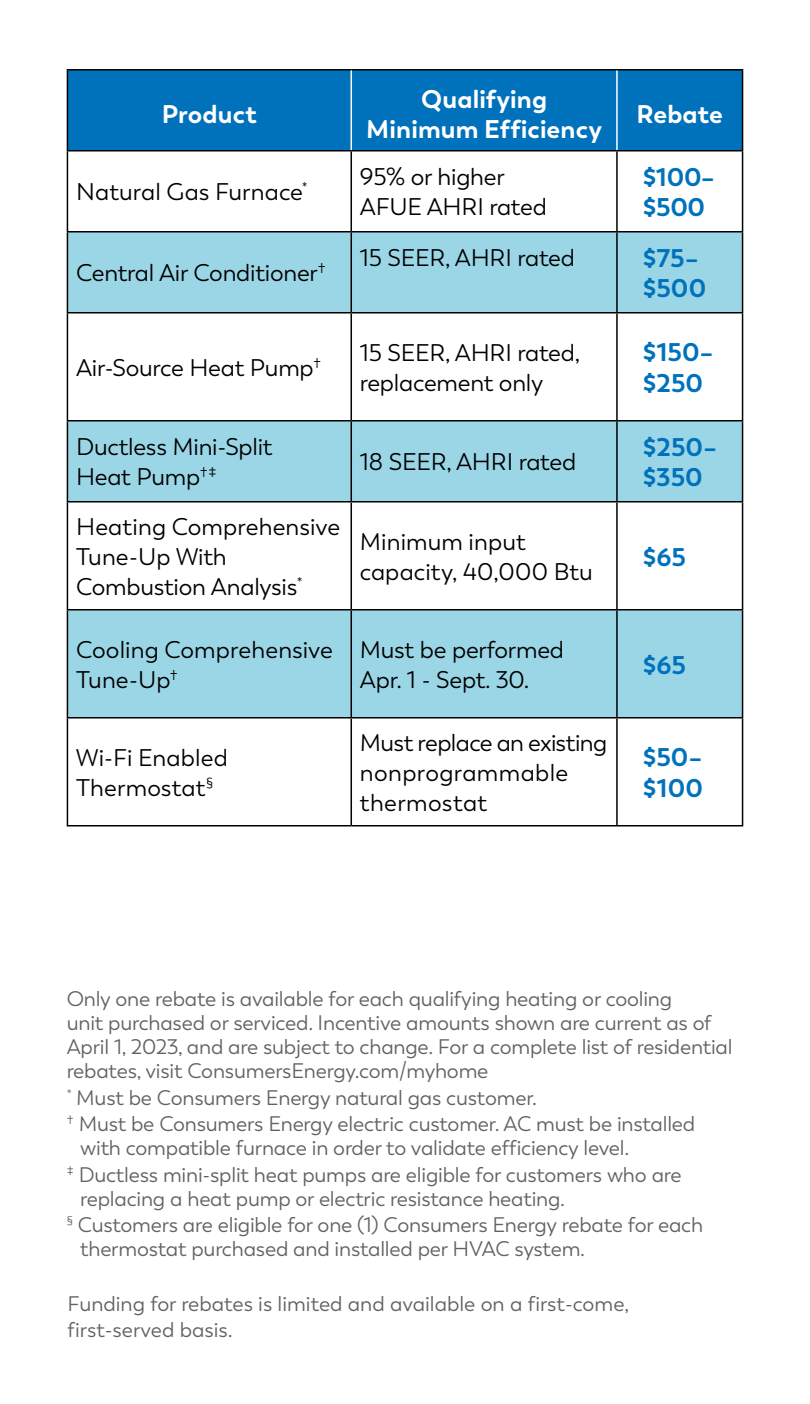
<style>
.page{position:relative;width:810px;height:1404px;background:#fff}
.page>*{position:absolute;margin:0;border:0;box-sizing:border-box;transform-origin:0 0}
.t1{font:700 25.5px/30.6px "Boston";letter-spacing:.005em;color:#0072bc}
.t2{font:700 25.5px/30.6px "Boston";letter-spacing:.005em;color:#fff;text-align:center}
.t3{font:24px/30px "Boston";letter-spacing:-.01em;color:#000}
.t4{font:21px/24px "Boston";letter-spacing:-.01em;color:#616262}
</style>
<div class="page">
<div style="left:68px;top:70px;width:674px;height:80px;background:#0072bc"></div>
<div style="left:68px;top:232px;width:674px;height:269px;background:#9bd6e7"></div>
<svg style="left:68px;top:314px;width:674px;height:106px"></svg>
<div style="left:68px;top:610px;width:674px;height:107px;background:#9bd6e7"></div>
<hr style="left:67px;top:69px;width:284px;height:1px;background:#000">
<hr style="left:67px;top:70px;width:1px;height:80px;background:#000">
<hr style="left:351px;top:69px;width:266px;height:1px;background:#000">
<hr style="left:617px;top:69px;width:126px;height:1px;background:#000">
<hr style="left:742px;top:70px;width:1px;height:80px;background:#000">
<hr style="left:67px;top:150px;width:284px;height:2px;background:#000">
<hr style="left:67px;top:152px;width:1px;height:79px;background:#000">
<hr style="left:351px;top:150px;width:266px;height:2px;background:#000">
<hr style="left:351px;top:152px;width:1px;height:79px;background:#000">
<hr style="left:617px;top:150px;width:126px;height:2px;background:#000">
<hr style="left:616px;top:152px;width:2px;height:79px;background:#000">
<hr style="left:742px;top:152px;width:1px;height:79px;background:#000">
<hr style="left:67px;top:231px;width:284px;height:1px;background:#000">
<hr style="left:67px;top:232px;width:1px;height:80px;background:#000">
<hr style="left:351px;top:231px;width:266px;height:1px;background:#000">
<hr style="left:351px;top:232px;width:1px;height:80px;background:#000">
<hr style="left:617px;top:231px;width:126px;height:1px;background:#000">
<hr style="left:616px;top:232px;width:2px;height:80px;background:#000">
<hr style="left:742px;top:232px;width:1px;height:80px;background:#000">
<hr style="left:67px;top:312px;width:284px;height:2px;background:#000">
<hr style="left:67px;top:314px;width:1px;height:106px;background:#000">
<hr style="left:351px;top:312px;width:266px;height:2px;background:#000">
<hr style="left:351px;top:314px;width:1px;height:106px;background:#000">
<hr style="left:617px;top:312px;width:126px;height:2px;background:#000">
<hr style="left:616px;top:314px;width:2px;height:106px;background:#000">
<hr style="left:742px;top:314px;width:1px;height:106px;background:#000">
<hr style="left:67px;top:420px;width:284px;height:2px;background:#000">
<hr style="left:67px;top:422px;width:1px;height:79px;background:#000">
<hr style="left:351px;top:420px;width:266px;height:2px;background:#000">
<hr style="left:351px;top:422px;width:1px;height:79px;background:#000">
<hr style="left:617px;top:420px;width:126px;height:2px;background:#000">
<hr style="left:616px;top:422px;width:2px;height:79px;background:#000">
<hr style="left:742px;top:422px;width:1px;height:79px;background:#000">
<hr style="left:67px;top:501px;width:284px;height:1px;background:#000">
<hr style="left:67px;top:502px;width:1px;height:107px;background:#000">
<hr style="left:351px;top:501px;width:266px;height:1px;background:#000">
<hr style="left:351px;top:502px;width:1px;height:107px;background:#000">
<hr style="left:617px;top:501px;width:126px;height:1px;background:#000">
<hr style="left:616px;top:502px;width:2px;height:107px;background:#000">
<hr style="left:742px;top:502px;width:1px;height:107px;background:#000">
<hr style="left:67px;top:609px;width:284px;height:1px;background:#000">
<hr style="left:67px;top:610px;width:1px;height:107px;background:#000">
<hr style="left:351px;top:609px;width:266px;height:1px;background:#000">
<hr style="left:351px;top:610px;width:1px;height:107px;background:#000">
<hr style="left:617px;top:609px;width:126px;height:1px;background:#000">
<hr style="left:616px;top:610px;width:2px;height:107px;background:#000">
<hr style="left:742px;top:610px;width:1px;height:107px;background:#000">
<hr style="left:67px;top:717px;width:284px;height:1px;background:#000">
<hr style="left:67px;top:718px;width:1px;height:107px;background:#000">
<hr style="left:351px;top:717px;width:266px;height:1px;background:#000">
<hr style="left:351px;top:718px;width:1px;height:107px;background:#000">
<hr style="left:617px;top:717px;width:126px;height:1px;background:#000">
<hr style="left:616px;top:718px;width:2px;height:107px;background:#000">
<hr style="left:742px;top:718px;width:1px;height:107px;background:#000">
<hr style="left:67px;top:825px;width:284px;height:1px;background:#000">
<hr style="left:351px;top:825px;width:266px;height:1px;background:#000">
<hr style="left:617px;top:825px;width:126px;height:1px;background:#000">
<hr style="left:351px;top:70px;width:1px;height:80px;background:#fff">
<hr style="left:616px;top:70px;width:2px;height:80px;background:#fff">
<p class="t2" style="left:162px;top:99px;width:97px">Product</p>
<p class="t3" style="left:76px;top:177px;width:233px">Natural Gas Furnace<sup>*</sup></p>
<p class="t3" style="left:76px;top:258px;width:251px">Central Air Conditioner<sup>†</sup></p>
<p class="t3" style="left:76px;top:353px;width:247px">Air-Source Heat Pump<sup>†</sup></p>
<p class="t3" style="left:76px;top:432px;width:198px">Ductless Mini-Split<br>Heat Pump<sup>†‡</sup></p>
<p class="t3" style="left:76px;top:512px;width:266px">Heating Comprehensive<br>Tune-Up With<br>Combustion Analysis<sup>*</sup></p>
<p class="t2" style="left:366px;top:84px;width:237px">Qualifying<br>Minimum Efficiency</p>
<p class="t2" style="left:636px;top:99px;width:88px">Rebate</p>
<p class="t3" style="left:360px;top:162px;width:188px">95% or higher<br>AFUE AHRI rated</p>
<p class="t1" style="left:643px;top:162px;width:73px">$100– $500</p>
<p class="t3" style="left:360px;top:243px;width:217px">15 SEER, AHRI rated</p>
<p class="t1" style="left:643px;top:243px;width:65px">$75– $500</p>
<p class="t3" style="left:360px;top:338px;width:222px">15 SEER, AHRI rated, replacement only</p>
<p class="t1" style="left:643px;top:337px;width:72px">$150– $250</p>
<p class="t3" style="left:360px;top:447px;width:218px">18 SEER, AHRI rated</p>
<p class="t3" style="left:360px;top:527px;width:235px">Minimum input capacity, 40,000 Btu</p>
<p class="t1" style="left:643px;top:432px;width:76px">$250– $350</p>
<p class="t1" style="left:643px;top:542px;width:44px">$65</p>
<p class="t3" style="left:76px;top:635px;width:258px">Cooling Comprehensive<br>Tune-Up<sup>†</sup></p>
<p class="t3" style="left:360px;top:635px;width:206px">Must be performed<br>Apr. 1 - Sept. 30.</p>
<p class="t3" style="left:76px;top:743px;width:153px">Wi-Fi Enabled<br>Thermostat<sup>§</sup></p>
<p class="t3" style="left:360px;top:728px;width:249px">Must replace an existing nonprogrammable thermostat</p>
<p class="t1" style="left:643px;top:650px;width:44px">$65</p>
<p class="t1" style="left:643px;top:742px;width:62px">$50– $100</p>
<p class="t4" style="left:67px;top:987px;width:667px">Only one rebate is available for each qualifying heating or cooling<br>unit purchased or serviced. Incentive amounts shown are current as of April 1, 2023, and are subject to change. For a complete list of residential rebates, visit ConsumersEnergy.com/myhome</p>
<p class="t4" style="left:67px;top:1085px;width:630px;line-height:26.4px"><sup>*</sup> Must be Consumers Energy natural gas customer.<br><sup>†</sup> Must be Consumers Energy electric customer. AC must be installed</p>
<p class="t4" style="left:67px;top:1135px;width:616px;line-height:26.4px;text-indent:14px">with compatible furnace in order to validate efficiency level.<br><sup>‡</sup> Ductless mini-split heat pumps are eligible for customers who are</p>
<p class="t4" style="left:67px;top:1185px;width:638px;line-height:26.4px;text-indent:14px">replacing a heat pump or electric resistance heating.<br><sup>§</sup> Customers are eligible for one (1) Consumers Energy rebate for each</p>
<p class="t4" style="left:80px;top:1237px;width:506px">thermostat purchased and installed per HVAC system.</p>
<p class="t4" style="left:68px;top:1292px;width:563px;line-height:25.2px">Funding for rebates is limited and available on a first-come, first-served basis.</p>
</div>
